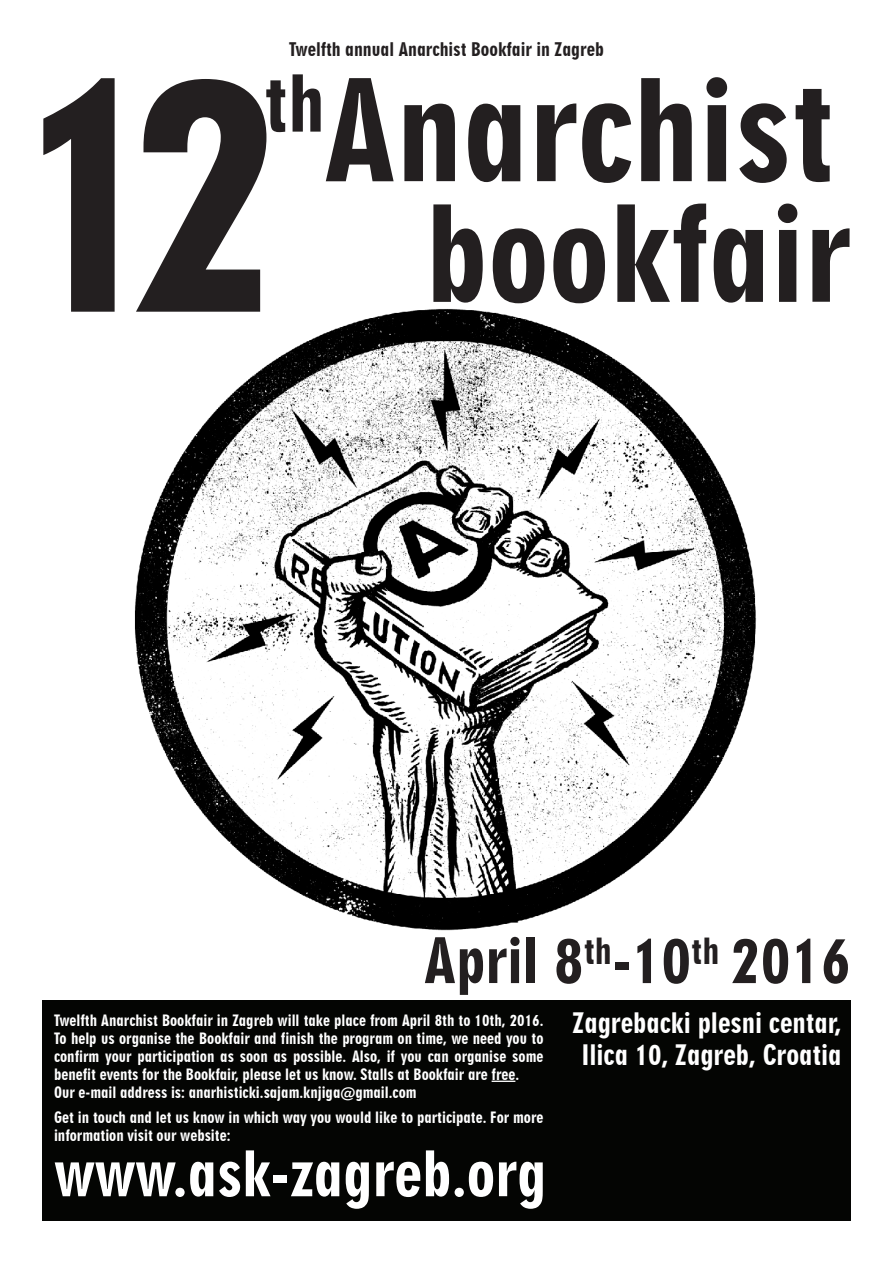
<style>
.page{position:relative;width:893px;height:1263px;background:#fff}
.page>*{position:absolute;margin:0;border:0;box-sizing:border-box;transform-origin:0 0}
.t1{font:315px "Geometric 706 BT Black Condensed B";color:#231f20}
.t2{font:135px "Geometric 706 BT Black Condensed B";color:#231f20}
.t3{font:127.5px "Geometric 706 BT Black Condensed B";color:#231f20}
.t4{font:75px "Geometric 706 BT Black Condensed B";color:#231f20}
.t5{font:60px "Geometric 706 BT Black Condensed B";color:#fff}
.t6{font:60px "Geometric 706 BT Black Condensed B";color:#231f20}
.t7{font:27px/32.4px "Geometric 706 BT Black Condensed B";color:#fff;text-align:center}
.t8{font:18px "Geometric 706 BT Black Condensed B";color:#231f20}
.t9{font:15px/18px "Geometric 706 BT Black Condensed B";color:#fff}
</style>
<div class="page">
<img style="left:134px;top:309px;width:622px;height:622px">
<div style="left:42px;top:1000px;width:808px;height:220px;background:#040503"></div>
<svg style="left:491px;top:1081px;width:24px;height:1px"></svg>
<p class="t8" style="left:289px;top:39px;width:316px">Twelfth annual Anarchist Bookfair in Zagreb</p>
<h1 class="t1" style="left:11px;top:6px;width:276px">12</h1>
<h3 class="t4" style="left:264px;top:59px;width:62px">th</h3>
<h2 class="t2" style="left:325px;top:50px;width:511px">Anarchist</h2>
<h3 class="t3" style="left:425px;top:178px;width:426px">bookfair</h3>
<h3 class="t6" style="left:424px;top:925px;width:428px">April 8<sup>th</sup>-10<sup>th</sup> 2016</h3>
<p class="t9" style="left:54px;top:1011px;width:491px">Twelfth Anarchist Bookfair in Zagreb will take place from April 8th to 10th, 2016.<br>To help us organise the Bookfair and finish the program on time, we need you to confirm your participation as soon as possible. Also, if you can organise some benefit events for the Bookfair, please let us know. Stalls at Bookfair are free.<br>Our e-mail address is: anarhisticki.sajam.knjiga@gmail.com</p>
<p class="t9" style="left:54px;top:1109px;width:491px">Get in touch and let us know in which way you would like to participate. For more information visit our website:</p>
<h3 class="t5" style="left:54px;top:1138px;width:494px">www.ask-zagreb.org</h3>
<h3 class="t7" style="left:572px;top:1006px;width:270px">Zagrebacki plesni centar,<br>Ilica 10, Zagreb, Croatia</h3>
</div>
